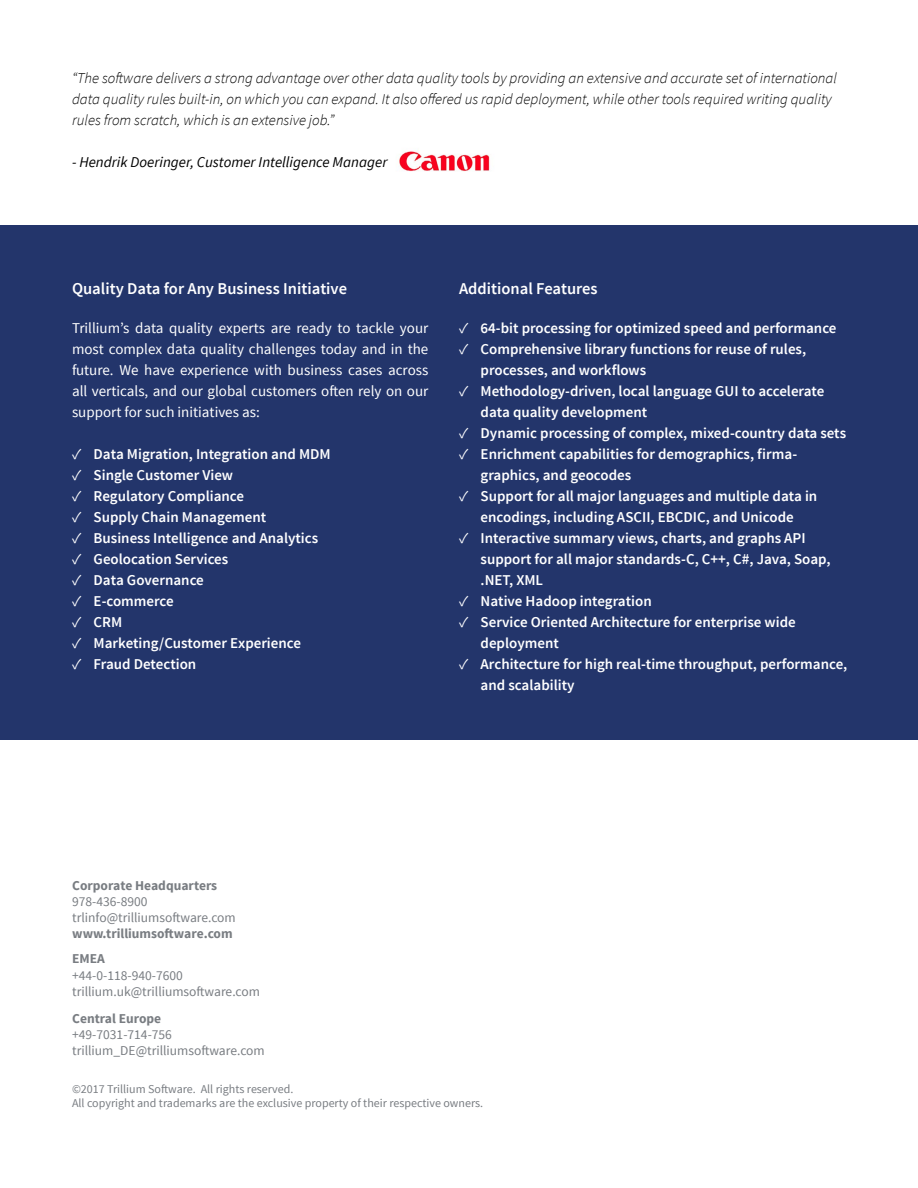
<style>
.page{position:relative;width:918px;height:1188px;background:#fff}
.page>*{position:absolute;margin:0;border:0;box-sizing:border-box;transform-origin:0 0}
.t1{font:600 16.5px "Source Sans Pro";color:#fff}
.t2{font:600 15px/21px "Source Sans Pro";color:#fff}
.t3{font:italic 300 15px/21px "Source Sans Pro";color:#000}
.t4{font:15px/21px "Source Sans Pro";color:#fff;text-align:justify}
.t5{font:italic 15px "Source Sans Pro";color:#000}
.t6{font:13.5px/16.2px "Source Sans Pro";color:#797d82}
.t7{font:700 13.5px "Source Sans Pro";color:#797d82}
.t8{font:12px/14.4px "Source Sans Pro";color:#797d82}
.s1{font-weight:400}
</style>
<div class="page">
<div style="left:0;top:225px;width:918px;height:515px;background:#23356b"></div>
<img style="left:399px;top:151px;width:91px;height:21px">
<p class="t3" style="left:72px;top:68px;width:766px">“The software delivers a strong advantage over other data quality tools by providing an extensive and accurate set of international data quality rules built-in, on which you can expand. It also offered us rapid deployment, while other tools required writing quality rules from scratch, which is an extensive job.”</p>
<p class="t5" style="left:72px;top:153px;width:317px">- Hendrik Doeringer, Customer Intelligence Manager</p>
<p class="t1" style="left:72px;top:278px;width:277px">Quality Data for Any Business Initiative</p>
<p class="t4" style="left:72px;top:318px;width:358px">Trillium’s data quality experts are ready to tackle your most complex data quality challenges today and in the future. We have experience with business cases across all verticals, and our global customers often rely on our support for such initiatives as:</p>
<p class="t2" style="left:72px;top:444px;width:260px"><span class="s1">✓</span> Data Migration, Integration and MDM</p>
<p class="t2" style="left:72px;top:465px;width:163px"><span class="s1">✓</span> Single Customer View</p>
<p class="t2" style="left:72px;top:486px;width:174px"><span class="s1">✓</span> Regulatory Compliance</p>
<p class="t2" style="left:72px;top:507px;width:196px"><span class="s1">✓</span> Supply Chain Management</p>
<p class="t2" style="left:72px;top:528px;width:248px"><span class="s1">✓</span> Business Intelligence and Analytics</p>
<p class="t2" style="left:72px;top:549px;width:158px"><span class="s1">✓</span> Geolocation Services</p>
<p class="t2" style="left:72px;top:570px;width:133px"><span class="s1">✓</span> Data Governance</p>
<p class="t2" style="left:72px;top:591px;width:103px"><span class="s1">✓</span> E-commerce</p>
<p class="t2" style="left:72px;top:612px;width:52px"><span class="s1">✓</span> CRM</p>
<p class="t2" style="left:72px;top:633px;width:231px"><span class="s1">✓</span> Marketing/Customer Experience</p>
<p class="t2" style="left:72px;top:654px;width:126px"><span class="s1">✓</span> Fraud Detection</p>
<p class="t1" style="left:459px;top:278px;width:140px">Additional Features</p>
<p class="t2" style="left:459px;top:318px;width:379px"><span class="s1">✓</span> 64-bit processing for optimized speed and performance</p>
<p class="t2" style="left:481px;top:339px;width:327px;text-indent:-22px"><span class="s1">✓</span> Comprehensive library functions for reuse of rules, processes, and workflows</p>
<p class="t2" style="left:481px;top:381px;width:345px;text-indent:-22px"><span class="s1">✓</span> Methodology-driven, local language GUI to accelerate data quality development</p>
<p class="t2" style="left:459px;top:423px;width:389px"><span class="s1">✓</span> Dynamic processing of complex, mixed-country data sets</p>
<p class="t2" style="left:481px;top:444px;width:318px;text-indent:-22px"><span class="s1">✓</span> Enrichment capabilities for demographics, firma&shy;graphics, and geocodes</p>
<p class="t2" style="left:459px;top:486px;width:360px;text-align:center"><span class="s1">✓</span> Support for all major languages and multiple data in encodings, including ASCII, EBCDIC, and Unicode</p>
<p class="t2" style="left:481px;top:528px;width:352px;text-indent:-22px"><span class="s1">✓</span> Interactive summary views, charts, and graphs API support for all major standards-C, C++, C#, Java, Soap, .NET, XML</p>
<p class="t2" style="left:459px;top:591px;width:194px"><span class="s1">✓</span> Native Hadoop integration</p>
<p class="t2" style="left:481px;top:612px;width:317px;text-indent:-22px"><span class="s1">✓</span> Service Oriented Architecture for enterprise wide deployment</p>
<p class="t2" style="left:481px;top:654px;width:368px;text-indent:-22px"><span class="s1">✓</span> Architecture for high real-time throughput, performance, and scalability</p>
<p class="t7" style="left:72px;top:876px;width:147px">Corporate Headquarters</p>
<p class="t6" style="left:72px;top:893px;width:165px">978-436-8900 trlinfo@trilliumsoftware.com</p>
<p class="t7" style="left:72px;top:925px;width:162px">www.trilliumsoftware.com</p>
<p class="t7" style="left:72px;top:950px;width:34px">EMEA</p>
<p class="t6" style="left:72px;top:967px;width:189px">+44-0-118-940-7600 trillium.uk@trilliumsoftware.com</p>
<p class="t7" style="left:72px;top:1010px;width:91px">Central Europe</p>
<p class="t6" style="left:72px;top:1027px;width:194px">+49-7031-714-756 trillium_DE@trilliumsoftware.com</p>
<p class="t8" style="left:72px;top:1082px;width:413px">©2017 Trillium Software. All rights reserved.<br>All copyright and trademarks are the exclusive property of their respective owners.</p>
</div>
